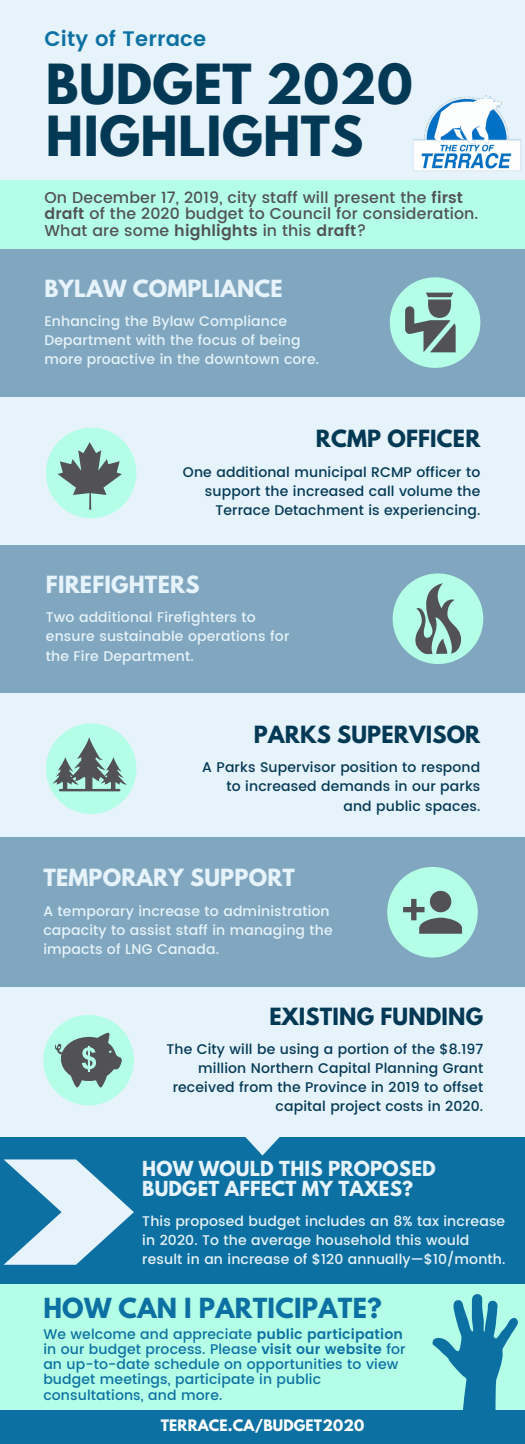
<style>
.page{position:relative;width:525px;height:1444px;background:#e7f3fa}
.page>*{position:absolute;margin:0;border:0;box-sizing:border-box;transform-origin:0 0}
.t1{font:700 49px/52.5px "League Spartan";letter-spacing:.01em;color:#033955}
.t2{font:700 24.5px "League Spartan";letter-spacing:.01em;color:#0c71a2}
.t3{font:700 21px "League Spartan";letter-spacing:.01em;color:#e7f3fa}
.t4{font:700 21px "League Spartan";letter-spacing:.01em;color:#033955}
.t5{font:600 21px "Poppins";letter-spacing:.01em;color:#0c71a2}
.t6{font:700 18.38px/19.7px "League Spartan";letter-spacing:.01em;color:#e7f3fa}
.t7{font:500 15.75px/16.4px "Poppins";letter-spacing:.01em;color:#515156}
.t8{font:500 14px/19.1px "Poppins";letter-spacing:.01em;color:#e7f3fa}
.t9{font:500 14px/19.1px "Poppins";letter-spacing:.01em;color:#033955;text-align:right}
.t10{font:500 14px/15px "Poppins";letter-spacing:.01em;color:#0c71a2}
.t11{font:700 14px "League Spartan";letter-spacing:.01em;color:#fff}
.s1{font-weight:600}
</style>
<div class="page">
<div style="left:0;top:249px;width:525px;height:148px;background:#80a7bf"></div>
<div style="left:0;top:180px;width:525px;height:69px;background:#b4fee7"></div>
<div style="left:390px;top:277px;width:90px;height:91px;background:#b4fee7;border-radius:50%"></div>
<div style="left:0;top:545px;width:525px;height:147px;background:#80a7bf"></div>
<div style="left:0;top:837px;width:525px;height:150px;background:#80a7bf"></div>
<div style="left:46px;top:428px;width:90px;height:90px;background:#b4fee7;border-radius:50%"></div>
<div style="left:393px;top:573px;width:90px;height:91px;background:#b4fee7;border-radius:50%"></div>
<div style="left:46px;top:723px;width:90px;height:91px;background:#b4fee7;border-radius:50%"></div>
<div style="left:387px;top:867px;width:91px;height:90px;background:#b4fee7;border-radius:50%"></div>
<div style="left:0;top:1137px;width:525px;height:147px;background:#0c71a2"></div>
<div style="left:43px;top:1015px;width:91px;height:90px;background:#b4fee7;border-radius:50%"></div>
<svg style="left:405px;top:293px;width:51px;height:59px"></svg>
<svg style="left:52px;top:737px;width:75px;height:54px"></svg>
<svg style="left:415px;top:583px;width:46px;height:71px"></svg>
<svg style="left:58px;top:442px;width:64px;height:68px"></svg>
<svg style="left:403px;top:891px;width:59px;height:43px"></svg>
<svg style="left:54px;top:1032px;width:68px;height:55px"></svg>
<img style="left:413px;top:95px;width:109px;height:76px">
<div style="left:0;top:1284px;width:525px;height:135px;background:#b4fee7"></div>
<div style="left:0;top:1411px;width:525px;height:33px;background:#0c71a2"></div>
<svg style="left:433px;top:1294px;width:85px;height:117px"></svg>
<svg style="left:3px;top:1137px;width:277px;height:128px"></svg>
<h3 class="t5" style="left:44px;top:26px;width:163px">City of Terrace</h3>
<h1 class="t1" style="left:46px;top:64px;width:368px">BUDGET 2020<br>HIGHLIGHTS</h1>
<p class="t7" style="left:44px;top:189px;width:435px">On December 17, 2019, city staff will present the <span class="s1">first draft</span> of the 2020 budget to Council for consideration.<br>What are some <span class="s1">highlights</span> in this <span class="s1">draft</span>?</p>
<h3 class="t3" style="left:44px;top:278px;width:240px">BYLAW COMPLIANCE</h3>
<p class="t8" style="left:44px;top:312px;width:276px">Enhancing the Bylaw Compliance<br>Department with the focus of being more proactive in the downtown core.</p>
<h3 class="t4" style="left:316px;top:428px;width:166px">RCMP OFFICER</h3>
<p class="t9" style="left:183px;top:462px;width:299px">One additional municipal RCMP officer to support the increased call volume the<br>Terrace Detachment is experiencing.</p>
<h3 class="t3" style="left:46px;top:574px;width:155px">FIREFIGHTERS</h3>
<p class="t8" style="left:46px;top:608px;width:245px">Two additional Firefighters to ensure sustainable operations for the Fire Department.</p>
<h3 class="t4" style="left:254px;top:724px;width:228px">PARKS SUPERVISOR</h3>
<p class="t9" style="left:202px;top:758px;width:280px">A Parks Supervisor position to respond to increased demands in our parks and public spaces.</p>
<h3 class="t3" style="left:43px;top:867px;width:253px">TEMPORARY SUPPORT</h3>
<p class="t8" style="left:43px;top:901px;width:291px">A temporary increase to administration capacity to assist staff in managing the impacts of LNG Canada.</p>
<h3 class="t4" style="left:270px;top:1006px;width:215px">EXISTING FUNDING</h3>
<p class="t9" style="left:166px;top:1040px;width:318px">The City will be using a portion of the $8.197 million Northern Capital Planning Grant received from the Province in 2019 to offset capital project costs in 2020.</p>
<h3 class="t6" style="left:142px;top:1161px;width:295px">HOW WOULD THIS PROPOSED<br>BUDGET AFFECT MY TAXES?</h3>
<p class="t8" style="left:142px;top:1211px;width:365px">This proposed budget includes an 8% tax increase in 2020. To the average household this would result in an increase of $120 annually—$10/month.</p>
<h2 class="t2" style="left:43px;top:1295px;width:340px">HOW CAN I PARTICIPATE?</h2>
<p class="t10" style="left:43px;top:1327px;width:364px">We welcome and appreciate <span class="s1">public participation </span>in our budget process. Please <span class="s1">visit our website</span> for an up-to-date schedule on opportunities to view budget meetings, participate in public consultations, and more.</p>
<p class="t11" style="left:161px;top:1418px;width:205px">TERRACE.CA/BUDGET2020</p>
</div>
